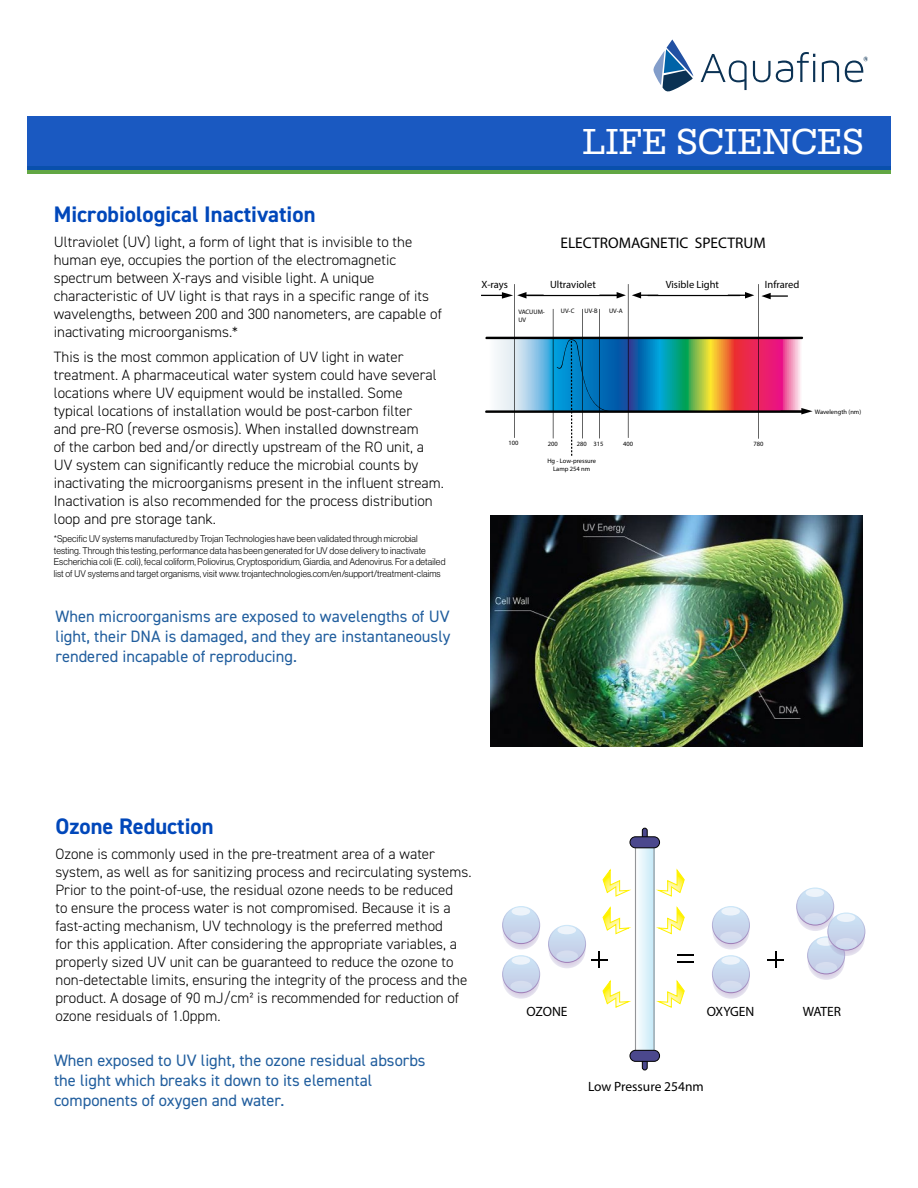
<style>
.page{position:relative;width:918px;height:1188px;background:#fff}
.page>*{position:absolute;margin:0;border:0;box-sizing:border-box;transform-origin:0 0}
.t1{font:37.5px "Serifa";color:#fff}
.H2___Heading_DIN_2014{font:700 22.5px "DIN2014";color:#0047ba}
.P___Caption_DIN_2014{font:16.5px/19.8px "DIN2014";color:#215e9e;text-align:justify}
.t2{font:15.45px "Myriad Pro";color:#000}
.P___Body_10_pt_DIN_2014{font:300 15px/18px "DIN2014";color:#000}
.t3{font:13.5px "Myriad Pro";color:#000}
.t4{font:10.5px "Myriad Pro";color:#000}
.List___References_NEUE_HAAS{font:9.6px/11.4px "N Haas Grotesk DS Pro 45 Lt";letter-spacing:.015em;color:#000;scale:.95 1}
.t5{font:6.45px/7.8px "Myriad Pro";color:#000;text-align:center}
</style>
<div class="page">
<div style="left:27px;top:167px;width:864px;height:7px;background:#62a744"></div>
<div style="left:27px;top:116px;width:864px;height:54px;background:#1a59c1"></div>
<svg style="left:701px;top:54px;width:46px;height:36px"></svg>
<svg style="left:753px;top:52px;width:62px;height:30px"></svg>
<svg style="left:822px;top:60px;width:17px;height:22px"></svg>
<svg style="left:653px;top:39px;width:40px;height:53px"></svg>
<svg style="left:845px;top:57px;width:23px;height:25px"></svg>
<svg style="left:481px;top:284px;width:332px;height:172px"></svg>
<img style="left:491px;top:515px;width:371px;height:232px">
<svg style="left:637px;top:848px;width:16px;height:201px"></svg>
<div style="left:635px;top:846px;width:20px;height:205px;border:1px solid #939598"></div>
<div style="left:642px;top:828px;width:5px;height:13px;background:#4b488d;border-radius:2px"></div>
<div style="left:642px;top:828px;width:6px;height:14px;border:1px solid #000;border-radius:2px"></div>
<svg style="left:658px;top:868px;width:27px;height:29px"></svg>
<svg style="left:658px;top:906px;width:27px;height:28px"></svg>
<svg style="left:658px;top:980px;width:27px;height:28px"></svg>
<svg style="left:602px;top:868px;width:27px;height:29px"></svg>
<svg style="left:602px;top:906px;width:27px;height:28px"></svg>
<svg style="left:602px;top:980px;width:27px;height:28px"></svg>
<svg style="left:503px;top:913px;width:37px;height:37px"></svg>
<div style="left:503px;top:907px;width:37px;height:37px;background:#c8d7ed;border-radius:19px"></div>
<div style="left:502px;top:906px;width:38px;height:38px;border:1px solid #fff;border-radius:50%"></div>
<svg style="left:510px;top:932px;width:22px;height:11px"></svg>
<div style="left:512px;top:907px;width:18px;height:9px;background:#edf3fa;border-radius:50%"></div>
<svg style="left:549px;top:931px;width:37px;height:37px"></svg>
<svg style="left:549px;top:925px;width:37px;height:37px"></svg>
<div style="left:548px;top:925px;width:38px;height:38px;border:1px solid #fff;border-radius:50%"></div>
<svg style="left:556px;top:950px;width:22px;height:12px"></svg>
<div style="left:558px;top:926px;width:18px;height:8px;background:#edf3fa;border-radius:50%"></div>
<svg style="left:503px;top:962px;width:37px;height:37px"></svg>
<div style="left:503px;top:956px;width:37px;height:37px;background:#c8d7ed;border-radius:19px"></div>
<div style="left:502px;top:955px;width:38px;height:38px;border:1px solid #fff;border-radius:50%"></div>
<svg style="left:510px;top:981px;width:22px;height:11px"></svg>
<div style="left:512px;top:956px;width:18px;height:9px;background:#edf3fa;border-radius:50%"></div>
<svg style="left:712px;top:913px;width:37px;height:37px"></svg>
<div style="left:712px;top:907px;width:37px;height:37px;background:#c8d7ed;border-radius:19px"></div>
<div style="left:712px;top:906px;width:38px;height:38px;border:1px solid #fff;border-radius:50%"></div>
<svg style="left:720px;top:932px;width:22px;height:11px"></svg>
<svg style="left:721px;top:907px;width:19px;height:9px"></svg>
<svg style="left:797px;top:894px;width:37px;height:37px"></svg>
<div style="left:797px;top:888px;width:37px;height:37px;background:#c8d7ed;border-radius:19px"></div>
<div style="left:796px;top:888px;width:38px;height:37px;border:1px solid #fff;border-radius:50%"></div>
<svg style="left:804px;top:913px;width:22px;height:11px"></svg>
<div style="left:806px;top:889px;width:18px;height:8px;background:#edf3fa;border-radius:50%"></div>
<svg style="left:808px;top:943px;width:37px;height:37px"></svg>
<div style="left:808px;top:937px;width:37px;height:37px;background:#c7d6ed;border-radius:19px"></div>
<div style="left:807px;top:937px;width:38px;height:37px;border:1px solid #fff;border-radius:50%"></div>
<svg style="left:815px;top:962px;width:22px;height:11px"></svg>
<div style="left:817px;top:938px;width:18px;height:8px;background:#edf3fa;border-radius:50%"></div>
<svg style="left:712px;top:962px;width:37px;height:37px"></svg>
<div style="left:712px;top:956px;width:37px;height:37px;background:#c8d7ed;border-radius:19px"></div>
<div style="left:712px;top:955px;width:38px;height:38px;border:1px solid #fff;border-radius:50%"></div>
<svg style="left:720px;top:981px;width:22px;height:11px"></svg>
<svg style="left:721px;top:956px;width:19px;height:9px"></svg>
<div style="left:630px;top:837px;width:30px;height:11px;background:#4b488d;border-radius:6px"></div>
<div style="left:630px;top:836px;width:30px;height:12px;border:1px solid #000;border-radius:6px"></div>
<div style="left:642px;top:1057px;width:5px;height:13px;background:#4b488d;border-radius:2px"></div>
<div style="left:642px;top:1056px;width:6px;height:14px;border:1px solid #000;border-radius:2px"></div>
<div style="left:630px;top:1050px;width:30px;height:11px;background:#4b488d;border-radius:6px"></div>
<div style="left:630px;top:1050px;width:30px;height:12px;border:1px solid #000;border-radius:6px"></div>
<svg style="left:828px;top:919px;width:37px;height:37px"></svg>
<div style="left:828px;top:913px;width:37px;height:37px;background:#c8d7ed;border-radius:19px"></div>
<div style="left:828px;top:913px;width:37px;height:37px;border:1px solid #fff;border-radius:50%"></div>
<svg style="left:836px;top:938px;width:21px;height:11px"></svg>
<div style="left:837px;top:914px;width:18px;height:8px;background:#edf3fa;border-radius:50%"></div>
<svg style="left:591px;top:951px;width:17px;height:17px"></svg>
<svg style="left:767px;top:951px;width:17px;height:17px"></svg>
<svg style="left:677px;top:962px;width:17px;height:1px"></svg>
<svg style="left:677px;top:955px;width:17px;height:1px"></svg>
<h2 class="H2___Heading_DIN_2014" style="left:54px;top:200px;width:263px">Microbiological Inactivation</h2>
<p class="P___Body_10_pt_DIN_2014" style="left:54px;top:233px;width:390px">Ultraviolet (UV) light, a form of light that is invisible to the human eye, occupies the portion of the electromagnetic spectrum between X-rays and visible light. A unique characteristic of UV light is that rays in a specific range of its wavelengths, between 200 and 300 nanometers, are capable of inactivating microorganisms.*</p>
<p class="P___Body_10_pt_DIN_2014" style="left:54px;top:348px;width:392px">This is the most common application of UV light in water treatment. A pharmaceutical water system could have several locations where UV equipment would be installed. Some typical locations of installation would be post-carbon filter<br>and pre-RO (reverse osmosis). When installed downstream<br>of the carbon bed and/or directly upstream of the RO unit, a UV system can significantly reduce the microbial counts by inactivating the microorganisms present in the influent stream.<br>Inactivation is also recommended for the process distribution loop and pre storage tank.</p>
<p class="List___References_NEUE_HAAS" style="left:54px;top:533px;width:414px">*Specific UV systems manufactured by Trojan Technologies have been validated through microbial testing. Through this testing, performance data has been generated for UV dose delivery to inactivate Escherichia coli (E. coli), fecal coliform, Poliovirus, Cryptosporidium, Giardia, and Adenovirus. For a detailed list of UV systems and target organisms, visit www. trojantechnologies.com/en/support/treatment-claims</p>
<p class="P___Caption_DIN_2014" style="left:56px;top:606px;width:397px">When microorganisms are exposed to wavelengths of UV light, their DNA is damaged, and they are instantaneously rendered incapable of reproducing.</p>
<p class="t1" style="left:582px;top:121px;width:283px">LIFE SCIENCES</p>
<p class="t2" style="left:560px;top:233px;width:207px">ELECTROMAGNETIC SPECTRUM</p>
<p class="t4" style="left:482px;top:278px;width:28px">X-rays</p>
<p class="t4" style="left:550px;top:278px;width:47px">Ultraviolet</p>
<p class="t4" style="left:666px;top:278px;width:55px">Visible Light</p>
<p class="t4" style="left:765px;top:278px;width:36px">Infrared</p>
<p class="t5" style="left:518px;top:308px;width:28px">VACUUM-</p>
<p class="t5" style="left:561px;top:307px;width:15px">UV-C</p>
<p class="t5" style="left:585px;top:307px;width:15px">UV-B</p>
<p class="t5" style="left:609px;top:307px;width:15px">UV-A</p>
<p class="t5" style="left:518px;top:315px;width:9px">UV</p>
<p class="t5" style="left:508px;top:439px;width:11px">100</p>
<p class="t5" style="left:548px;top:440px;width:11px">200</p>
<p class="t5" style="left:577px;top:440px;width:28px">280 315</p>
<p class="t5" style="left:623px;top:440px;width:11px">400</p>
<p class="t5" style="left:547px;top:457px;width:50px">Hg - Low-pressure<br>Lamp 254 nm</p>
<p class="t5" style="left:753px;top:440px;width:11px">780</p>
<p class="t5" style="left:815px;top:408px;width:48px">Wavelength (nm)</p>
<h2 class="H2___Heading_DIN_2014" style="left:56px;top:811px;width:160px">Ozone Reduction</h2>
<p class="P___Body_10_pt_DIN_2014" style="left:56px;top:845px;width:418px">Ozone is commonly used in the pre-treatment area of a water system, as well as for sanitizing process and recirculating systems.<br>Prior to the point-of-use, the residual ozone needs to be reduced<br>to ensure the process water is not compromised. Because it is a fast-acting mechanism, UV technology is the preferred method<br>for this application. After considering the appropriate variables, a properly sized UV unit can be guaranteed to reduce the ozone to non-detectable limits, ensuring the integrity of the process and the product. A dosage of 90 mJ/cm² is recommended for reduction of ozone residuals of 1.0ppm.</p>
<p class="P___Caption_DIN_2014" style="left:54px;top:1050px;width:373px;text-align:left">When exposed to UV light, the ozone residual absorbs the light which breaks it down to its elemental components of oxygen and water.</p>
<p class="t3" style="left:526px;top:1003px;width:43px">OZONE</p>
<p class="t3" style="left:707px;top:1003px;width:49px">OXYGEN</p>
<p class="t3" style="left:803px;top:1003px;width:40px">WATER</p>
<p class="t3" style="left:588px;top:1078px;width:117px">Low Pressure 254nm</p>
</div>
